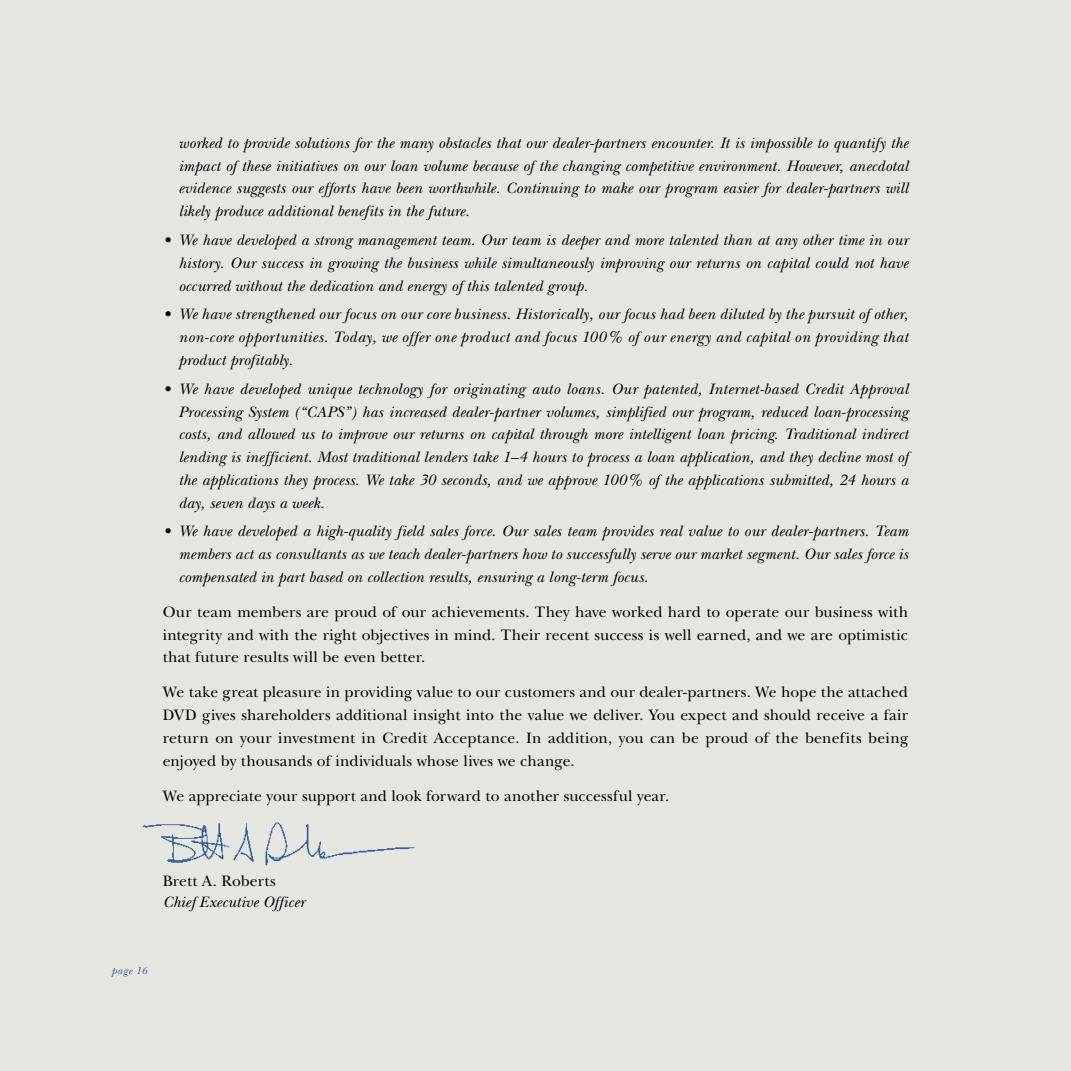
<style>
.page{position:relative;width:1071px;height:1071px;background:#e6e6e1}
.page>*{position:absolute;margin:0;border:0;box-sizing:border-box;transform-origin:0 0}
.t1{font:italic 15.75px/22.8px "New Baskerville";letter-spacing:.01em;color:#000;text-align:justify}
.t2{font:15.75px/22.8px "New Baskerville";letter-spacing:.01em;color:#000;text-align:justify}
.t3{font:italic 10.5px "New Baskerville";letter-spacing:.065em;color:#335f9b}
</style>
<div class="page">
<img style="left:142px;top:822px;width:273px;height:44px">
<p class="t1" style="left:178px;top:132px;width:731px">worked to provide solutions for the many obstacles that our dealer-partners encounter. It is impossible to quantify the impact of these initiatives on our loan volume because of the changing competitive environment. However, anecdotal evidence suggests our efforts have been worthwhile. Continuing to make our program easier for dealer-partners will likely produce additional benefits in the future.</p>
<p class="t1" style="left:178px;top:229px;width:731px;text-indent:-16px">• We have developed a strong management team. Our team is deeper and more talented than at any other time in our history. Our success in growing the business while simultaneously improving our returns on capital could not have occurred without the dedication and energy of this talented group.</p>
<p class="t1" style="left:178px;top:303px;width:731px;text-indent:-16px">• We have strengthened our focus on our core business. Historically, our focus had been diluted by the pursuit of other, non-core opportunities. Today, we offer one product and focus 100% of our energy and capital on providing that product profitably.</p>
<p class="t1" style="left:178px;top:377px;width:731px;text-indent:-16px">• We have developed unique technology for originating auto loans. Our patented, Internet-based Credit Approval Processing System (“CAPS”) has increased dealer-partner volumes, simplified our program, reduced loan-processing costs, and allowed us to improve our returns on capital through more intelligent loan pricing. Traditional indirect lending is inefficient. Most traditional lenders take 1–4 hours to process a loan application, and they decline most of the applications they process. We take 30 seconds, and we approve 100% of the applications submitted, 24 hours a day, seven days a week.</p>
<p class="t1" style="left:178px;top:520px;width:731px;text-indent:-16px">• We have developed a high-quality field sales force. Our sales team provides real value to our dealer-partners. Team members act as consultants as we teach dealer-partners how to successfully serve our market segment. Our sales force is compensated in part based on collection results, ensuring a long-term focus.</p>
<p class="t2" style="left:163px;top:601px;width:747px">Our team members are proud of our achievements. They have worked hard to operate our business with integrity and with the right objectives in mind. Their recent success is well earned, and we are optimistic that future results will be even better.</p>
<p class="t2" style="left:163px;top:681px;width:747px">We take great pleasure in providing value to our customers and our dealer-partners. We hope the attached DVD gives shareholders additional insight into the value we deliver. You expect and should receive a fair return on your investment in Credit Acceptance. In addition, you can be proud of the benefits being enjoyed by thousands of individuals whose lives we change.</p>
<p class="t2" style="left:163px;top:784px;width:508px">We appreciate your support and look forward to another successful year.</p>
<p class="t2" style="left:163px;top:870px;width:115px">Brett A. Roberts</p>
<p class="t1" style="left:163px;top:891px;width:144px">Chief Executive Officer</p>
<p class="t3" style="left:111px;top:964px;width:37px">page 16</p>
</div>
